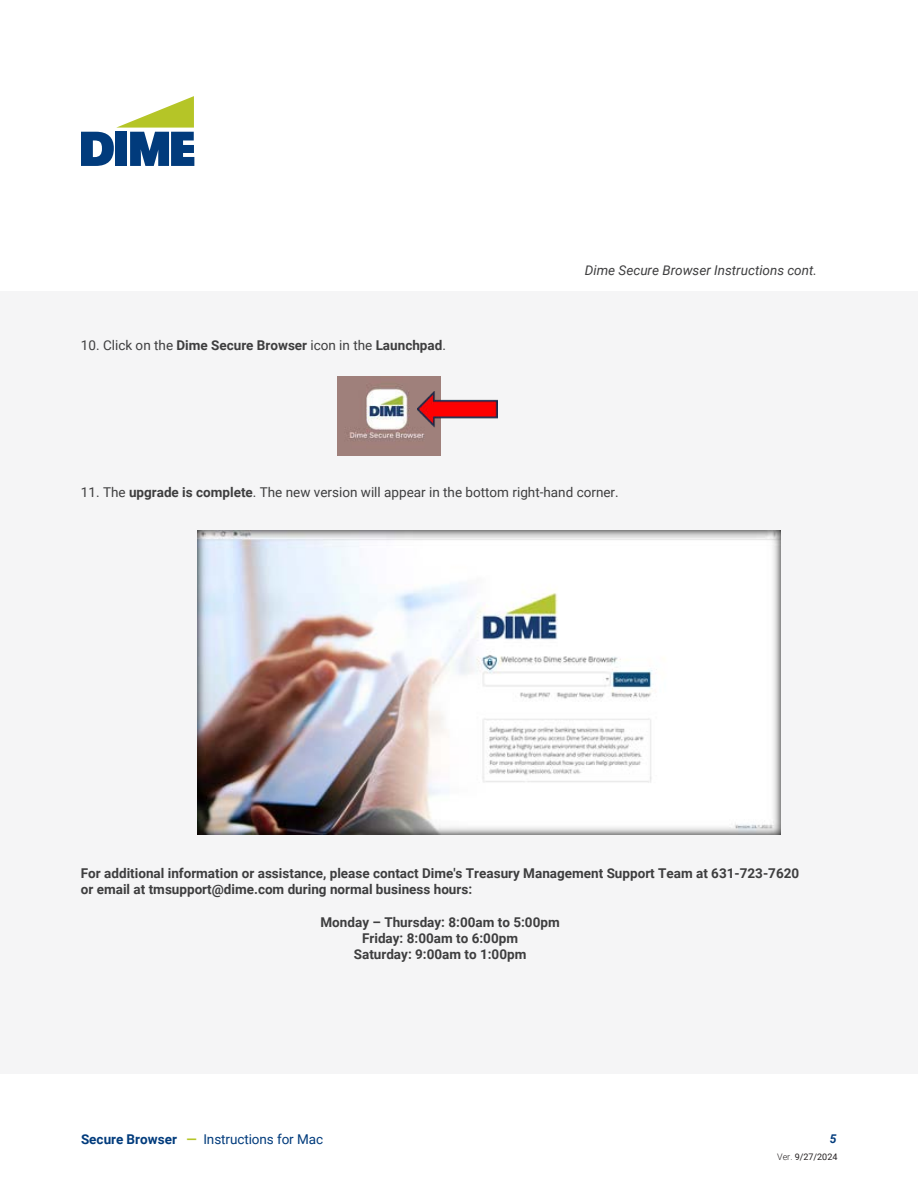
<style>
.page{position:relative;width:918px;height:1188px;background:#fff}
.page>*{position:absolute;margin:0;border:0;box-sizing:border-box;transform-origin:0 0}
.t1{font:700 13.5px/16.2px "Roboto";color:#3e3e3f}
.t2{font:13.5px "Roboto";color:#3e3e3f}
.t3{font:italic 13.5px "Roboto";color:#3e3e3f}
.t4{font:700 13.5px "Roboto";color:#013b7c}
.t5{font:italic 700 12px "Roboto";color:#013b7c}
.t6{font:9px "Roboto";color:#231f20}
.s1{font-weight:400}
.s2{font-weight:700}
.s3{color:#b5c527}
.s4{font-weight:300}
</style>
<div class="page">
<div style="left:0;top:292px;width:918px;height:782px;background:#f5f5f6"></div>
<svg style="left:81px;top:96px;width:113px;height:70px"></svg>
<img style="left:197px;top:531px;width:583px;height:304px">
<img style="left:338px;top:376px;width:102px;height:79px">
<img style="left:417px;top:391px;width:81px;height:36px">
<p class="t1" style="left:81px;top:337px;width:366px"><span class="s1">10. Click on the</span> Dime Secure Browser <span class="s1">icon in the</span> Launchpad<span class="s1">.</span></p>
<p class="t3" style="left:585px;top:261px;width:234px">Dime Secure Browser Instructions cont.</p>
<p class="t2" style="left:81px;top:483px;width:539px">11. The <span class="s2">upgrade is complete</span>. The new version will appear in the bottom right-hand corner.</p>
<p class="t1" style="left:81px;top:865px;width:720px">For additional information or assistance, please contact Dime's Treasury Management Support Team at 631-723-7620 or email at tmsupport@dime.com during normal business hours:</p>
<p class="t1" style="left:320px;top:913px;width:241px;text-align:center">Monday – Thursday: 8:00am to 5:00pm<br>Friday: 8:00am to 6:00pm<br>Saturday: 9:00am to 1:00pm</p>
<p class="t4" style="left:81px;top:1130px;width:244px">Secure Browser <span class="s3">—</span> <span class="s1">Instructions</span> <span class="s1">for Mac</span></p>
<p class="t5" style="left:830px;top:1131px;width:8px">5</p>
<p class="t6" style="left:777px;top:1151px;width:62px"><span class="s4">Ver.</span> 9/27/2024</p>
</div>
